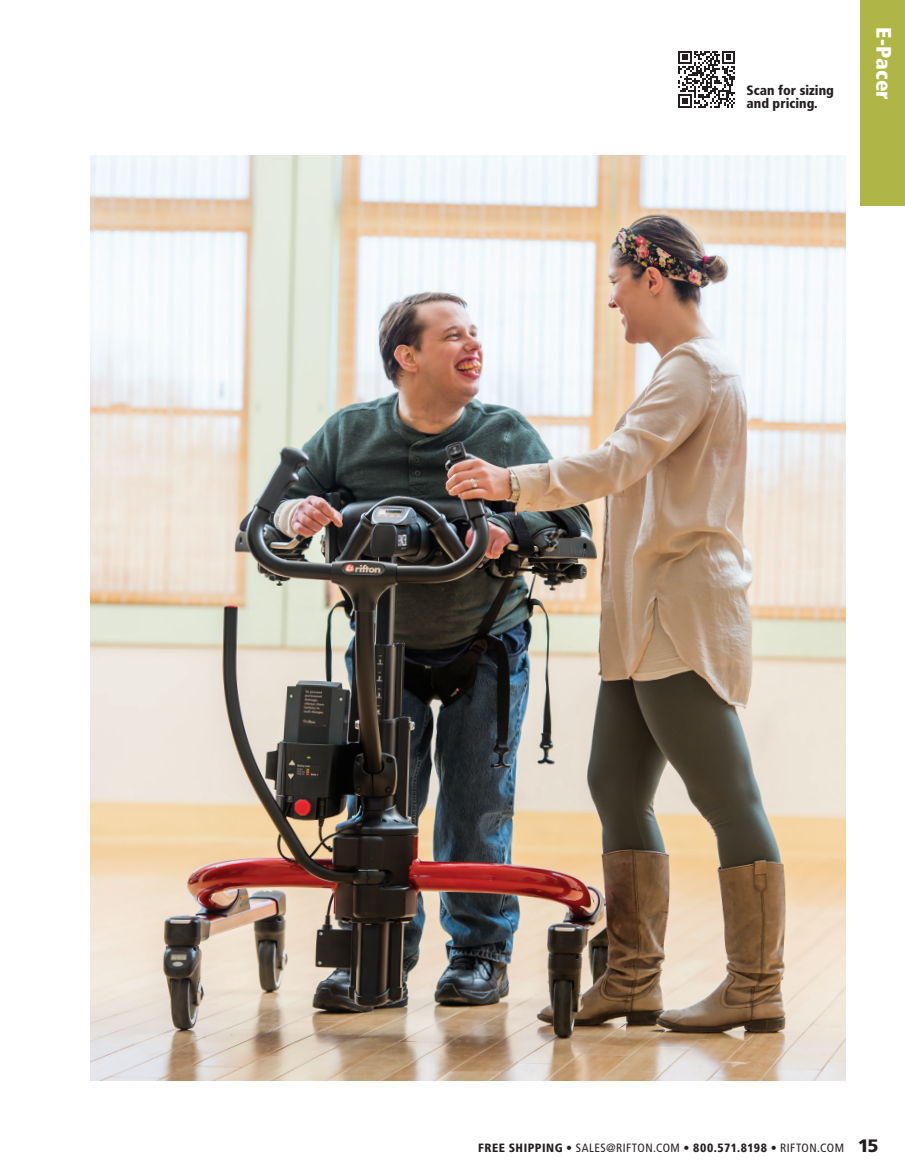
<style>
.page{position:relative;width:905px;height:1175px;background:#fff}
.page>*{position:absolute;margin:0;border:0;box-sizing:border-box;transform-origin:0 0}
.t1{font:900 condensed 21px "Frutiger LT Std";color:#fff}
.t2{font:900 18px "Frutiger LT Std";color:#231f20}
.t3{font:900 condensed 13.5px/13.5px "Frutiger LT Std";color:#231f20}
.t4{font:900 condensed 12px "Frutiger LT Std";letter-spacing:.045em;color:#231f20}
.s1{font-weight:400}
</style>
<div class="page">
<div style="left:860px;top:0;width:44px;height:206px;background:#afb546"></div>
<img style="left:91px;top:155px;width:754px;height:925px">
<svg style="left:678px;top:51px;width:57px;height:57px"></svg>
<p class="t3" style="left:746px;top:83px;width:89px">Scan for sizing and pricing.</p>
<h1 class="t1" style="left:896px;top:27px;width:74px;rotate:90deg">E-Pacer</h1>
<p class="t4" style="left:478px;top:1140px;width:367px">FREE SHIPPING • <span class="s1">SALES@RIFTON.COM</span> • 800.571.8198 • <span class="s1">RIFTON.COM</span></p>
<h2 class="t2" style="left:857px;top:1134px;width:22px">15</h2>
</div>
